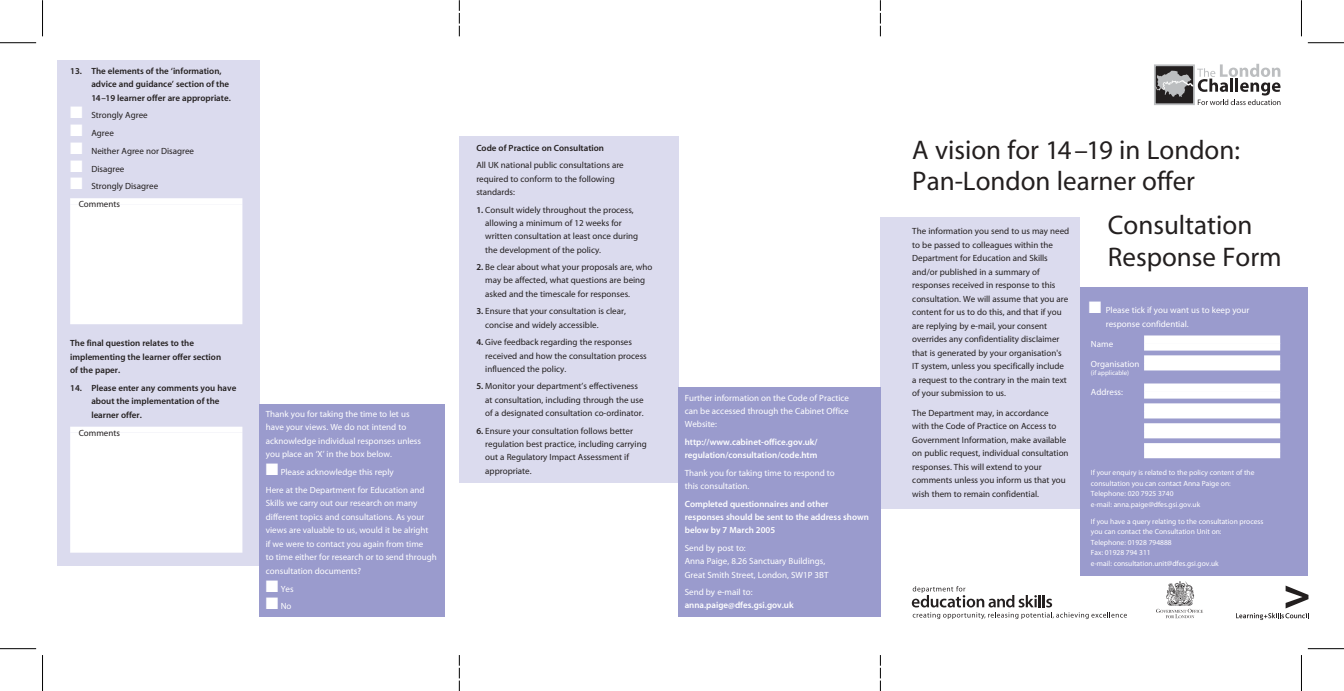
<style>
.page{position:relative;width:1344px;height:691px;background:#fff}
.page>*{position:absolute;margin:0;border:0;box-sizing:border-box;transform-origin:0 0}
.t1{font:27px/31.5px "Myriad MM";color:#231f1f}
.t2{font:9px/13.5px "Myriad MM";color:#231f1f}
.t3{font:9px/13.5px "Myriad MM";color:#fff}
.t4{font:700 9px/13.5px "Myriad MM Semi";color:#231f1f}
.t5{font:700 9px/13.4px "Myriad MM Semi";color:#fff}
.t6{font:7.5px/10.5px "Myriad MM";color:#fff}
.t7{font:6.75px "Myriad MM";color:#fff}
.s1{color:#fff}
.s2{font-family:"Myriad MM Semi";font-weight:700}
</style>
<div class="page">
<hr style="left:42px;top:0;width:1px;height:36px;background:#000">
<hr style="left:1301px;top:0;width:1px;height:36px;background:#000">
<svg style="left:459px;top:0;width:1px;height:36px"></svg>
<svg style="left:880px;top:0;width:1px;height:36px"></svg>
<hr style="left:42px;top:655px;width:1px;height:36px;background:#000">
<hr style="left:1301px;top:655px;width:1px;height:36px;background:#000">
<svg style="left:459px;top:655px;width:1px;height:36px"></svg>
<svg style="left:880px;top:655px;width:1px;height:36px"></svg>
<hr style="left:0;top:43px;width:36px;height:1px;background:#000">
<hr style="left:0;top:648px;width:36px;height:1px;background:#000">
<hr style="left:1307px;top:43px;width:37px;height:1px;background:#000">
<hr style="left:1307px;top:648px;width:37px;height:1px;background:#000">
<svg style="left:912px;top:586px;width:215px;height:33px"></svg>
<div style="left:1154px;top:64px;width:41px;height:41px;border:2px solid #bcbec0"></div>
<svg style="left:1155px;top:64px;width:125px;height:41px"></svg>
<div style="left:880px;top:217px;width:200px;height:291px;background:#dbdbee"></div>
<div style="left:1080px;top:287px;width:227px;height:288px;background:#9a9bcd"></div>
<div style="left:1144px;top:335px;width:136px;height:9px;background:#fff"></div>
<div style="left:1144px;top:343px;width:136px;height:8px;background:#fff"></div>
<div style="left:1144px;top:355px;width:136px;height:9px;background:#fff"></div>
<div style="left:1144px;top:363px;width:136px;height:7px;background:#fff"></div>
<div style="left:1144px;top:383px;width:136px;height:9px;background:#fff"></div>
<div style="left:1144px;top:391px;width:136px;height:8px;background:#fff"></div>
<div style="left:1144px;top:403px;width:136px;height:9px;background:#fff"></div>
<div style="left:1144px;top:411px;width:136px;height:7px;background:#fff"></div>
<div style="left:1144px;top:423px;width:136px;height:8px;background:#fff"></div>
<div style="left:1144px;top:431px;width:136px;height:7px;background:#fff"></div>
<div style="left:1144px;top:443px;width:136px;height:8px;background:#fff"></div>
<div style="left:1144px;top:451px;width:136px;height:7px;background:#fff"></div>
<div style="left:459px;top:136px;width:219px;height:347px;background:#dbdbee"></div>
<div style="left:678px;top:387px;width:202px;height:230px;background:#9a9bcd"></div>
<div style="left:57px;top:60px;width:202px;height:505px;background:#dbdbee"></div>
<div style="left:70px;top:198px;width:172px;height:6px;background:#fff"></div>
<div style="left:70px;top:204px;width:172px;height:120px;background:#fff"></div>
<div style="left:70px;top:427px;width:172px;height:6px;background:#fff"></div>
<div style="left:70px;top:433px;width:172px;height:120px;background:#fff"></div>
<div style="left:259px;top:404px;width:185px;height:213px;background:#9a9bcd"></div>
<svg style="left:1156px;top:581px;width:47px;height:37px"></svg>
<svg style="left:1236px;top:586px;width:72px;height:34px"></svg>
<p class="t4" style="left:91px;top:65px;width:141px;text-indent:-21px">13. The elements of the ‘information, advice and guidance’ section of the<br>14–19 learner offer are appropriate.</p>
<p class="t2" style="left:70px;top:109px;width:79px"><span class="s1">■</span> Strongly Agree</p>
<p class="t2" style="left:70px;top:127px;width:45px"><span class="s1">■</span> Agree</p>
<p class="t2" style="left:70px;top:145px;width:125px"><span class="s1">■</span> Neither Agree nor Disagree</p>
<p class="t2" style="left:70px;top:163px;width:56px"><span class="s1">■</span> Disagree</p>
<p class="t2" style="left:79px;top:178px;width:81px;line-height:17.8px;text-indent:-9px"><span class="s1">■</span> Strongly Disagree<br>Comments</p>
<p class="t4" style="left:70px;top:337px;width:152px">The final question relates to the implementing the learner offer section of the paper.</p>
<p class="t4" style="left:91px;top:382px;width:146px;text-indent:-21px">14. Please enter any comments you have about the implementation of the learner offer.</p>
<p class="t2" style="left:79px;top:427px;width:43px">Comments</p>
<p class="t3" style="left:266px;top:408px;width:157px">Thank you for taking the time to let us have your views. We do not intend to acknowledge individual responses unless you place an ‘X’ in the box below.</p>
<p class="t3" style="left:266px;top:464px;width:160px;line-height:17.8px">■ Please acknowledge this reply<br>Here at the Department for Education and</p>
<p class="t3" style="left:266px;top:497px;width:172px">Skills we carry out our research on many different topics and consultations. As your views are valuable to us, would it be alright<br>if we were to contact you again from time<br>to time either for research or to send through consultation documents?</p>
<p class="t3" style="left:266px;top:582px;width:29px">■ Yes</p>
<p class="t3" style="left:266px;top:600px;width:27px">■No</p>
<p class="t4" style="left:476px;top:142px;width:129px">Code of Practice on Consultation</p>
<p class="t2" style="left:476px;top:159px;width:149px">All UK national public consultations are required to conform to the following standards:</p>
<p class="t2" style="left:485px;top:204px;width:154px;text-indent:-9px"><span class="s2">1.</span> Consult widely throughout the process, allowing a minimum of 12 weeks for written consultation at least once during the development of the policy.</p>
<p class="t2" style="left:485px;top:261px;width:169px;text-indent:-9px"><span class="s2">2.</span> Be clear about what your proposals are, who may be affected, what questions are being asked and the timescale for responses.</p>
<p class="t2" style="left:485px;top:305px;width:142px;text-indent:-9px"><span class="s2">3.</span> Ensure that your consultation is clear, concise and widely accessible.</p>
<p class="t2" style="left:485px;top:336px;width:163px;text-indent:-9px"><span class="s2">4.</span> Give feedback regarding the responses received and how the consultation process influenced the policy.</p>
<p class="t2" style="left:485px;top:380px;width:160px;text-indent:-9px"><span class="s2">5.</span> Monitor your department’s effectiveness at consultation, including through the use of a designated consultation co-ordinator.</p>
<p class="t2" style="left:485px;top:425px;width:163px;text-indent:-9px"><span class="s2">6.</span> Ensure your consultation follows better regulation best practice, including carrying out a Regulatory Impact Assessment if appropriate.</p>
<p class="t3" style="left:685px;top:392px;width:166px;text-align:justify">Further information on the Code of Practice can be accessed through the Cabinet Office Website:</p>
<p class="t5" style="left:685px;top:436px;width:134px">http://www.cabinet-office.gov.uk/ regulation/consultation/code.htm</p>
<p class="t3" style="left:685px;top:467px;width:152px">Thank you for taking time to respond to this consultation.</p>
<p class="t5" style="left:685px;top:498px;width:186px">Completed questionnaires and other responses should be sent to the address shown below by 7 March 2005</p>
<p class="t3" style="left:685px;top:542px;width:145px">Send by post to:<br>Anna Paige, 8.26 Sanctuary Buildings,<br>Great Smith Street, London, SW1P 3BT</p>
<p class="t3" style="left:685px;top:586px;width:69px">Send by e-mail to:</p>
<p class="t5" style="left:685px;top:599px;width:110px">anna.paige@dfes.gsi.gov.uk</p>
<h1 class="t1" style="left:912px;top:136px;width:329px">A vision for 14–19 in London:<br>Pan-London learner offer</h1>
<h1 class="t1" style="left:1108px;top:212px;width:175px">Consultation<br>Response Form</h1>
<p class="t3" style="left:1106px;top:304px;width:145px;text-indent:-17px">■ Please tick if you want us to keep your response confidential.</p>
<p class="t3" style="left:1091px;top:338px;width:24px">Name</p>
<p class="t3" style="left:1091px;top:357px;width:50px">Organisation</p>
<p class="t7" style="left:1091px;top:370px;width:40px">(if applicable)</p>
<p class="t3" style="left:1091px;top:386px;width:34px">Address:</p>
<p class="t2" style="left:912px;top:225px;width:159px">The information you send to us may need to be passed to colleagues within the Department for Education and Skills and/or published in a summary of responses received in response to this consultation. We will assume that you are content for us to do this, and that if you are replying by e-mail, your consent overrides any confidentiality disclaimer that is generated by your organisation's IT system, unless you specifically include a request to the contrary in the main text of your submission to us.</p>
<p class="t2" style="left:912px;top:407px;width:158px">The Department may, in accordance<br>with the Code of Practice on Access to Government Information, make available on public request, individual consultation responses. This will extend to your comments unless you inform us that you wish them to remain confidential.</p>
<p class="t6" style="left:1091px;top:468px;width:165px">If your enquiry is related to the policy content of the consultation you can contact Anna Paige on:<br>Telephone: 020 7925 3740<br>e-mail: anna.paige@dfes.gsi.gov.uk</p>
<p class="t6" style="left:1091px;top:517px;width:174px">If you have a query relating to the consultation process you can contact the Consultation Unit on:<br>Telephone: 01928 794888<br>Fax: 01928 794 311<br>e-mail: consultation.unit@dfes.gsi.gov.uk</p>
</div>
